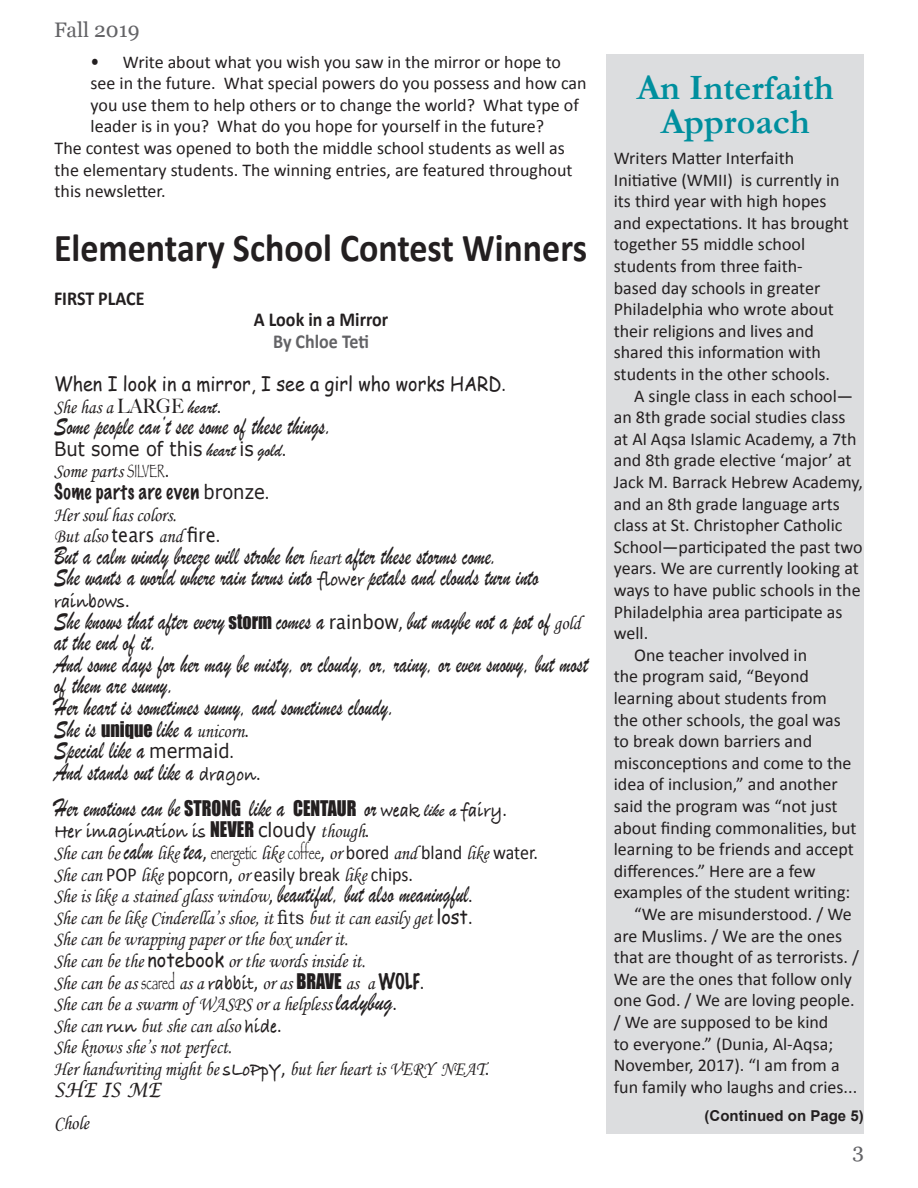
<style>
.page{position:relative;width:918px;height:1188px;background:#fff}
.page>*{position:absolute;margin:0;border:0;box-sizing:border-box;transform-origin:0 0}
.t1{font:700 39.6px "Calibri";color:#231f20;scale:.91 1}
.t2{font:700 36px/34.2px "Garamond";color:#008f9e;text-align:center}
.t3{font:27px/21.6px "Brush Script";color:#231f20;scale:.73 1}
.t4{font:21px "Georgia";color:#636366}
.t5{font:19.8px "Monotype Corsiva";color:#231f20;scale:.91 1}
.t6{font:19.8px "Calibri";color:#231f20;scale:.91 1}
.t7{font:700 19.8px "Bradley Hand ITCTT";color:#231f20;scale:.91 1}
.t8{font:19.8px "Comic Sans MS";color:#231f20;scale:.91 1}
.t9{font:19.8px "Verdana";color:#231f20;scale:.91 1}
.t10{font:700 19.8px "Calibri";color:#231f20;scale:.91 1}
.t11{font:100 19.8px "Marker Felt";letter-spacing:.035em;color:#231f20;scale:.91 1}
.t12{font:700 19.8px "Calibri";color:#636366;scale:.91 1}
.t13{font:italic 19.8px "Lucida Calligraphy";color:#231f20;scale:.91 1}
.t14{font:18px/21.6px "Calibri";color:#231f20}
.t15{font:700 15px "Arial";color:#231f20}
.s1{font-size:19.8px}
.s2{font-family:"Calibri"}
.s3{font-family:"Big Caslon";font-weight:500}
.s4{font-family:"Brush Script"}
.s5{font-family:"Papyrus";font-size:18.75px}
.s6{font-family:"Verdana";font-weight:400}
.s7{font-family:"Calibri";font-weight:400}
.s8{font-family:"Lucida Sans Unicode"}
.s9{font-family:"Monotype Corsiva";font-size:19.8px}
.s10{font-family:"Bradley Hand ITCTT";font-weight:700;font-size:19.8px}
.s11{font-family:"Impact";font-size:19.8px}
.s12{font-family:"Lucida Sans Unicode";font-size:19.8px}
.s13{font-family:"Calibri";font-size:19.8px}
.s14{font-family:"Verdana";font-size:19.8px}
.s15{font-family:"Impact";font-weight:400}
.s16{font-family:"Monotype Corsiva";font-weight:400}
.s17{font-family:"Brush Script";font-size:27px}
.s18{font-family:"Monotype Corsiva"}
.s19{font-family:"Bookman Old Style"}
.s20{font-family:"Comic Sans MS"}
.s21{font-family:"Bradley Hand ITCTT";font-weight:700}
.s22{font-family:"Impact"}
.s23{font-family:"Marker Felt";font-weight:100}
</style>
<div class="page">
<div style="left:606px;top:1098px;width:258px;height:36px;background:#dcdddf"></div>
<div style="left:606px;top:54px;width:258px;height:1044px;background:#dcdddf"></div>
<p class="t4" style="left:54px;top:14px;width:87px">Fall 2019</p>
<p class="t14" style="left:91px;top:51px;width:498px"><span class="s1">•</span> Write about what you wish you saw in the mirror or hope to see in the future. What special powers do you possess and how can you use them to help others or to change the world? What type of leader is in you? What do you hope for yourself in the future?</p>
<p class="t14" style="left:55px;top:137px;width:519px">The contest was opened to both the middle school students as well as the elementary students. The winning entries, are featured throughout this newsletter.</p>
<p class="t1" style="left:54px;top:223px;width:587px">Elementary School Contest Winners</p>
<p class="t10" style="left:54px;top:285px;width:101px">FIRST PLACE</p>
<p class="t10" style="left:254px;top:307px;width:149px">A Look in a Mirror</p>
<p class="t12" style="left:273px;top:329px;width:107px">By Chloe Teti</p>
<p class="t8" style="left:54px;top:369px;width:498px">When I look in a mirror, I see a girl who works HARD<span class="s2">.</span></p>
<p class="t5" style="left:54px;top:395px;width:185px">She has a <span class="s3">LARGE</span> <span class="s4">heart</span><span class="s2">.</span></p>
<p class="t3" style="left:54px;top:415px;width:382px">Some people can’t see some of these things.</p>
<p class="t9" style="left:54px;top:435px;width:257px">But some of this <span class="s4">heart</span> is <span class="s4">gold</span><span class="s2">.</span></p>
<p class="t5" style="left:54px;top:459px;width:128px">Some parts <span class="s5">SILVER</span><span class="s2">.</span></p>
<p class="t11" style="left:54px;top:476px;width:238px">Some parts are even <span class="s6">bronze</span><span class="s7">.</span></p>
<p class="t5" style="left:54px;top:503px;width:136px">Her soul has colors.</p>
<p class="t5" style="left:54px;top:524px;width:184px">But also <span class="s8">tears</span> and <span class="s8">fire</span><span class="s2">.</span></p>
<p class="t3" style="left:54px;top:545px;width:609px">But a calm windy breeze will stroke her <span class="s9">heart</span> after these storms come.</p>
<p class="t3" style="left:54px;top:566px;width:666px">She wants a world where rain turns into <span class="s10">flower</span> petals and clouds turn into</p>
<p class="t7" style="left:54px;top:586px;width:85px">rainbows<span class="s7">.</span></p>
<p class="t3" style="left:54px;top:609px;width:723px">She knows that after every <span class="s11">storm</span> comes a <span class="s12">rainbow</span><span class="s13">,</span> but maybe not a pot of <span class="s9">gold </span>at the end of it.</p>
<p class="t3" style="left:54px;top:653px;width:733px">And some days for her may be misty, or cloudy, or, rainy, or even snowy, but most of them are sunny.</p>
<p class="t3" style="left:54px;top:696px;width:468px">Her heart is sometimes sunny, and sometimes cloudy.</p>
<p class="t3" style="left:54px;top:717px;width:269px">She is <span class="s11">unique</span> like a <span class="s9">unicorn</span><span class="s13">.</span></p>
<p class="t3" style="left:54px;top:739px;width:248px">Special like a <span class="s14">mermaid</span><span class="s13">.</span></p>
<p class="t3" style="left:54px;top:761px;width:285px">And stands out like a <span class="s10">dragon</span><span class="s13">.</span></p>
<p class="t3" style="left:54px;top:797px;width:622px">Her emotions can be <span class="s11">STRONG</span> like a <span class="s11">CENTAUR</span> or <span class="s10">weak</span> <span class="s1">like a</span> <span class="s10">fairy</span><span class="s13">.</span></p>
<p class="t7" style="left:54px;top:817px;width:348px">Her imagination is <span class="s15">NEVER</span> <span class="s6">cloudy</span> <span class="s16">though</span><span class="s7">.</span></p>
<p class="t5" style="left:54px;top:841px;width:533px">She can be <span class="s17">calm</span> like <span class="s17">tea</span><span class="s2">,</span> <span class="s5">energetic</span> like <span class="s5">coffee</span><span class="s2">,</span> or <span class="s2">bored</span> and <span class="s2">bland</span> like <span class="s2">water.</span></p>
<p class="t6" style="left:54px;top:862px;width:396px"><span class="s18">She can</span> POP <span class="s18">like</span> popcorn, <span class="s18">or</span> easily break <span class="s18">like</span> chips.</p>
<p class="t5" style="left:54px;top:884px;width:462px">She is like a stained glass window<span class="s2">,</span> <span class="s17">beautiful, but also meaningful</span><span class="s2">.</span></p>
<p class="t5" style="left:54px;top:906px;width:462px">She can be like Cinderella’s shoe, it <span class="s19">fits</span> but it can easily get <span class="s20">lost</span><span class="s2">.</span></p>
<p class="t5" style="left:54px;top:927px;width:325px">She can be wrapping paper or the box under it.</p>
<p class="t5" style="left:54px;top:949px;width:344px">She can be the <span class="s20">notebook</span> or the words inside it.</p>
<p class="t5" style="left:54px;top:971px;width:409px">She can be as <span class="s5">scared</span> as a <span class="s21">rabbit</span><span class="s2">,</span> or as <span class="s22">BRAVE</span> as a <span class="s23">WOLF</span><span class="s2">.</span></p>
<p class="t5" style="left:54px;top:992px;width:378px">She can be a swarm of WASPS or a helpless <span class="s17">ladybug</span><span class="s2">.</span></p>
<p class="t5" style="left:54px;top:1014px;width:252px">She can <span class="s21">run</span> but she can also <span class="s21">hide</span><span class="s2">.</span></p>
<p class="t5" style="left:54px;top:1035px;width:197px">She knows she’s not perfect.</p>
<p class="t5" style="left:54px;top:1057px;width:480px">Her handwriting might be <span class="s21">sLoPpY</span><span class="s2">,</span> but her heart is VERY NEAT<span class="s2">.</span></p>
<p class="t13" style="left:54px;top:1078px;width:119px">SHE IS ME</p>
<p class="t5" style="left:54px;top:1111px;width:40px">Chole</p>
<p class="t15" style="left:705px;top:1106px;width:161px">(Continued on Page 5)</p>
<p class="t2" style="left:637px;top:70px;width:198px">An Interfaith<br>Approach</p>
<p class="t14" style="left:614px;top:147px;width:237px">Writers Matter Interfaith<br>Initiative (WMII) is currently in its third year with high hopes and expectations. It has brought together 55 middle school students from three faith&shy;based day schools in greater<br>Philadelphia who wrote about their religions and lives and shared this information with students in the other schools.</p>
<p class="t14" style="left:614px;top:385px;width:251px;text-indent:20px">A single class in each school— an 8th grade social studies class at Al Aqsa Islamic Academy, a 7th and 8th grade elective ‘major’ at<br>Jack M. Barrack Hebrew Academy, and an 8th grade language arts class at St. Christopher Catholic<br>School—participated the past two years. We are currently looking at ways to have public schools in the<br>Philadelphia area participate as well.</p>
<p class="t14" style="left:614px;top:644px;width:244px;text-indent:20px">One teacher involved in<br>the program said, “Beyond learning about students from<br>the other schools, the goal was to break down barriers and misconceptions and come to the idea of inclusion,” and another said the program was “not just about finding commonalities, but learning to be friends and accept differences.” Here are a few examples of the student writing:</p>
<p class="t14" style="left:614px;top:903px;width:247px;text-indent:20px">“We are misunderstood. / We are Muslims. / We are the ones that are thought of as terrorists. /<br>We are the ones that follow only one God. / We are loving people. / We are supposed to be kind<br>to everyone.” (Dunia, Al-Aqsa;<br>November, 2017). “I am from a fun family who laughs and cries...</p>
<p class="t4" style="left:852px;top:1135px;width:13px">3</p>
</div>
